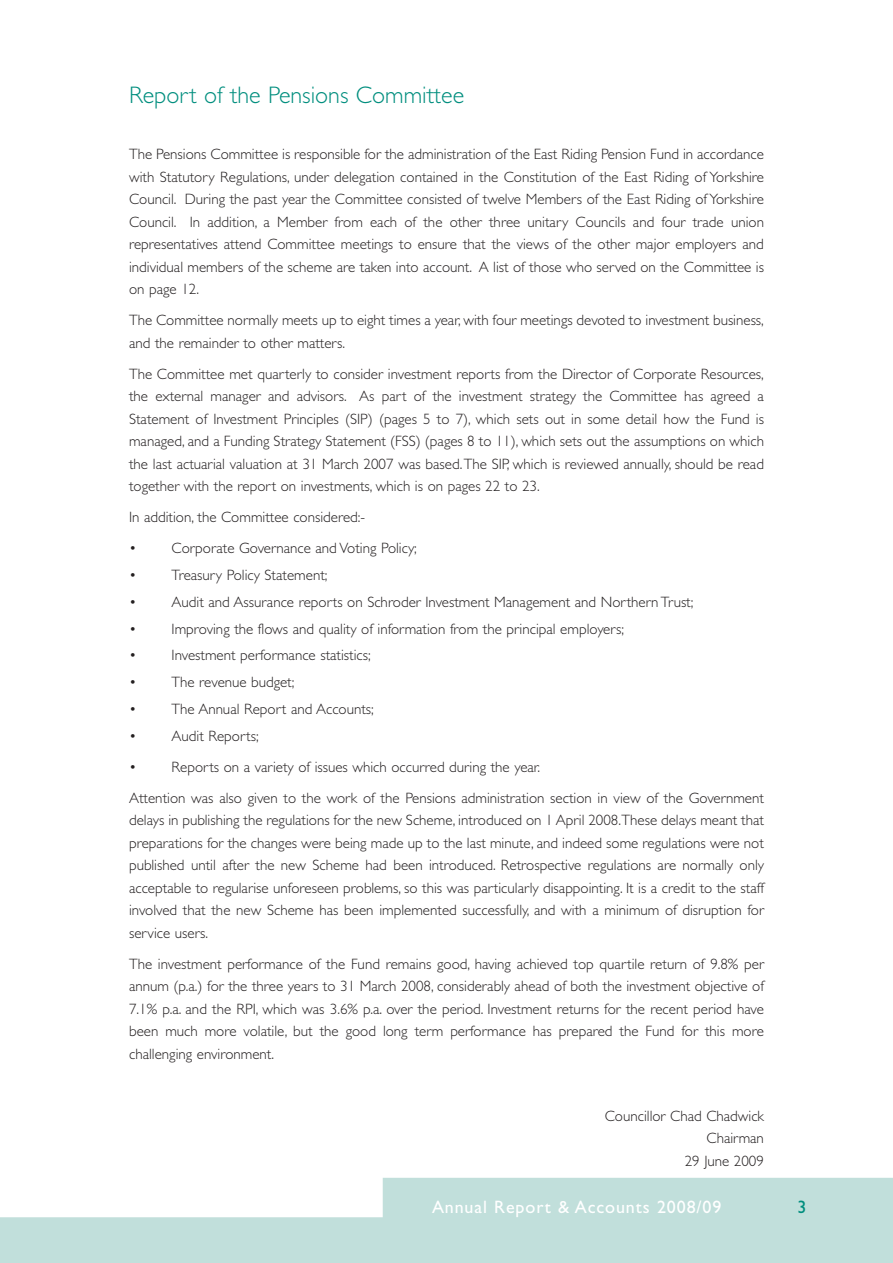
<style>
.page{position:relative;width:893px;height:1263px;background:#fff}
.page>*{position:absolute;margin:0;border:0;box-sizing:border-box;transform-origin:0 0}
.t1{font:300 24px "Gill Sans";color:#008e7e}
.t2{font:18px "Gill Sans";letter-spacing:.05em;color:#fff}
.t3{font:18px "Gill Sans";color:#008e7e}
.t4{font:300 15px/22.5px "Gill Sans";color:#231f20;text-align:justify}
</style>
<div class="page">
<svg style="left:0;top:1178px;width:893px;height:85px;fill:#c1dfdb"></svg>
<h1 class="t1" style="left:129px;top:86px;width:337px">Report of the Pensions Committee</h1>
<p class="t4" style="left:129px;top:145px;width:636px">The Pensions Committee is responsible for the administration of the East Riding Pension Fund in accordance with Statutory Regulations, under delegation contained in the Constitution of the East Riding of Yorkshire Council. During the past year the Committee consisted of twelve Members of the East Riding of Yorkshire Council. In addition, a Member from each of the other three unitary Councils and four trade union representatives attend Committee meetings to ensure that the views of the other major employers and individual members of the scheme are taken into account. A list of those who served on the Committee is on page 12.</p>
<p class="t4" style="left:129px;top:311px;width:636px">The Committee normally meets up to eight times a year, with four meetings devoted to investment business, and the remainder to other matters.</p>
<p class="t4" style="left:129px;top:364px;width:636px">The Committee met quarterly to consider investment reports from the Director of Corporate Resources, the external manager and advisors. As part of the investment strategy the Committee has agreed a Statement of Investment Principles (SIP) (pages 5 to 7), which sets out in some detail how the Fund is managed, and a Funding Strategy Statement (FSS) (pages 8 to 11), which sets out the assumptions on which the last actuarial valuation at 31 March 2007 was based.The SIP, which is reviewed annually, should be read together with the report on investments, which is on pages 22 to 23.</p>
<p class="t4" style="left:129px;top:508px;width:238px">In addition, the Committee considered:-</p>
<p class="t4" style="left:129px;top:539px;width:289px">• Corporate Governance and Voting Policy;</p>
<p class="t4" style="left:129px;top:565px;width:200px">• Treasury Policy Statement;</p>
<p class="t4" style="left:129px;top:592px;width:566px">• Audit and Assurance reports on Schroder Investment Management and Northern Trust;</p>
<p class="t4" style="left:129px;top:619px;width:496px">• Improving the flows and quality of information from the principal employers;</p>
<p class="t4" style="left:129px;top:646px;width:243px">• Investment performance statistics;</p>
<p class="t4" style="left:129px;top:672px;width:167px">• The revenue budget;</p>
<p class="t4" style="left:129px;top:699px;width:246px">• The Annual Report and Accounts;</p>
<p class="t4" style="left:129px;top:726px;width:131px">• Audit Reports;</p>
<p class="t4" style="left:129px;top:753px;width:636px;line-height:31px">• Reports on a variety of issues which occurred during the year.<br>Attention was also given to the work of the Pensions administration section in view of the Government</p>
<p class="t4" style="left:129px;top:810px;width:636px">delays in publishing the regulations for the new Scheme, introduced on 1 April 2008.These delays meant that preparations for the changes were being made up to the last minute, and indeed some regulations were not published until after the new Scheme had been introduced. Retrospective regulations are normally only acceptable to regularise unforeseen problems, so this was particularly disappointing. It is a credit to the staff involved that the new Scheme has been implemented successfully, and with a minimum of disruption for service users.</p>
<p class="t4" style="left:129px;top:954px;width:636px">The investment performance of the Fund remains good, having achieved top quartile return of 9.8% per annum (p.a.) for the three years to 31 March 2008, considerably ahead of both the investment objective of 7.1% p.a. and the RPI, which was 3.6% p.a. over the period. Investment returns for the recent period have been much more volatile, but the good long term performance has prepared the Fund for this more challenging environment.</p>
<p class="t4" style="left:605px;top:1106px;width:161px;text-align:right">Councillor Chad Chadwick<br>Chairman<br>29 June 2009</p>
<p class="t2" style="left:432px;top:1200px;width:291px">Annual Report &amp; Accounts 2008/09</p>
<p class="t3" style="left:797px;top:1200px;width:10px">3</p>
</div>
